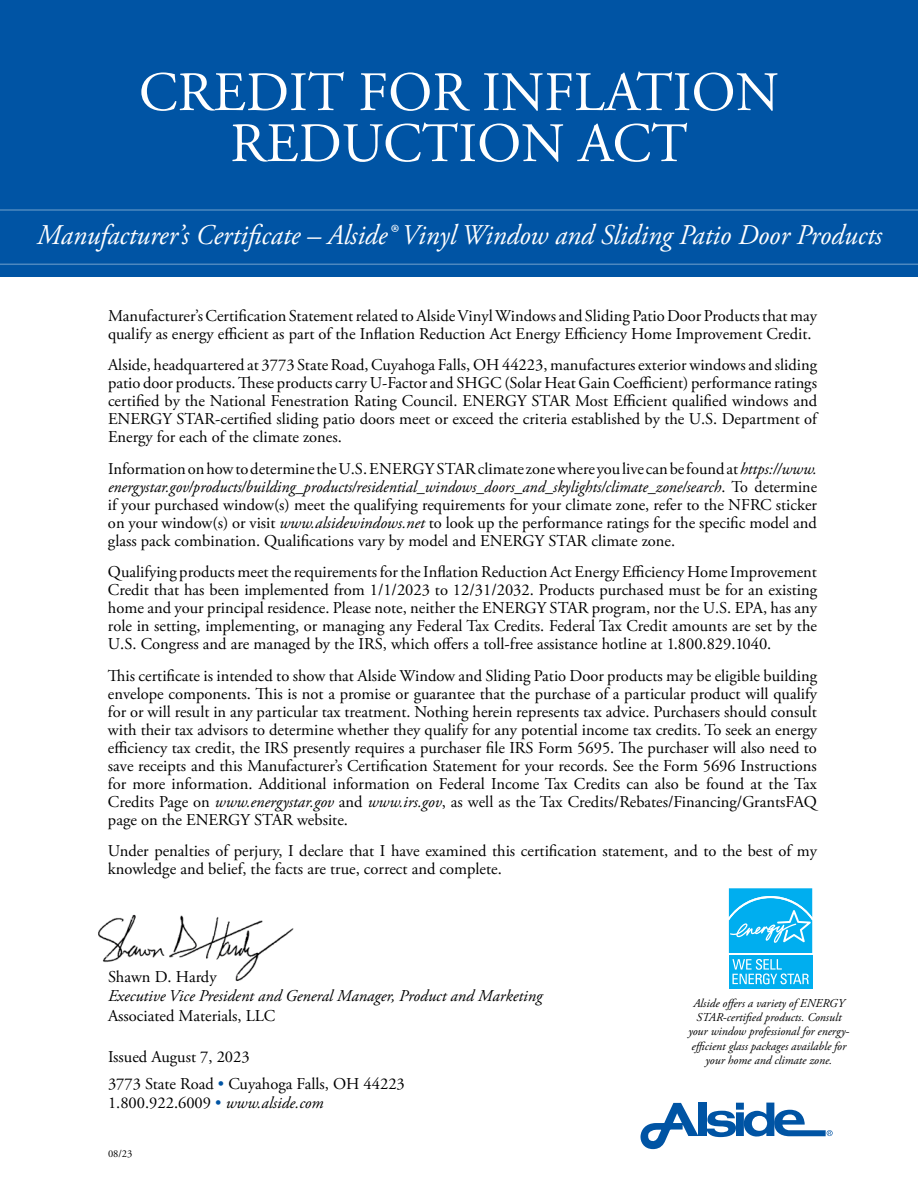
<style>
.page{position:relative;width:918px;height:1188px;background:#fff}
.page>*{position:absolute;margin:0;border:0;box-sizing:border-box;transform-origin:0 0}
.t1{font:55.5px/51px "Adobe Garamond Pro";color:#fff;text-align:center}
.t2{font:italic 28.5px "Adobe Garamond Pro";color:#fff;scale:.96 1}
.t3{font:16.5px/18px "Adobe Garamond Pro";color:#000;text-align:justify}
.t4{font:italic 16.5px "Adobe Garamond Pro";color:#000}
.t5{font:italic 12px/14.4px "Adobe Garamond Pro";color:#000;text-align:center}
.t6{font:10.5px "Adobe Garamond Pro";color:#000}
.s1{font-style:italic}
.s2{color:#0054a4}
</style>
<div class="page">
<svg style="left:728px;top:888px;width:85px;height:101px;background:#2cbcf1"></svg>
<div style="left:0;top:0;width:918px;height:276px;background:#0054a4"></div>
<hr style="left:0;top:209px;width:918px;height:2px;background:#4d88bf">
<hr style="left:0;top:264px;width:918px;height:1px;background:#4d88bf">
<img style="left:98px;top:914px;width:196px;height:67px">
<div style="left:736px;top:1103px;width:8px;height:7px;background:#0054a4"></div>
<div style="left:736px;top:1112px;width:8px;height:24px;background:#0054a4"></div>
<div style="left:699px;top:1103px;width:8px;height:33px;background:#0054a4"></div>
<svg style="left:707px;top:1111px;width:29px;height:26px"></svg>
<svg style="left:640px;top:1103px;width:58px;height:46px"></svg>
<svg style="left:744px;top:1103px;width:89px;height:34px"></svg>
<h1 class="t1" style="left:139px;top:69px;width:642px">CREDIT FOR INFLATION<br>REDUCTION ACT</h1>
<h2 class="t2" style="left:37px;top:218px;width:882px">Manufacturer’s Certificate – Alside® Vinyl Window and Sliding Patio Door Products</h2>
<p class="t3" style="left:108px;top:307px;width:711px">Manufacturer’s Certification Statement related to Alside Vinyl Windows and Sliding Patio Door Products that may qualify as energy efficient as part of the Inflation Reduction Act Energy Efficiency Home Improvement Credit.</p>
<p class="t3" style="left:108px;top:357px;width:711px">Alside, headquartered at 3773 State Road, Cuyahoga Falls, OH 44223, manufactures exterior windows and sliding patio door products. These products carry U-Factor and SHGC (Solar Heat Gain Coefficient) performance ratings certified by the National Fenestration Rating Council. ENERGY STAR Most Efficient qualified windows and ENERGY STAR-certified sliding patio doors meet or exceed the criteria established by the U.S. Department of Energy for each of the climate zones.</p>
<p class="t3" style="left:108px;top:460px;width:711px">Information on how to determine the U.S. ENERGY STAR climate zone where you live can be found at <span class="s1">https://www. energystar.gov/products/building_products/residential_windows_doors_and_skylights/climate_zone/search</span>. To determine if your purchased window(s) meet the qualifying requirements for your climate zone, refer to the NFRC sticker on your window(s) or visit <span class="s1">www.alsidewindows.net</span> to look up the performance ratings for the specific model and glass pack combination. Qualifications vary by model and ENERGY STAR climate zone.</p>
<p class="t3" style="left:108px;top:564px;width:711px">Qualifying products meet the requirements for the Inflation Reduction Act Energy Efficiency Home Improvement Credit that has been implemented from 1/1/2023 to 12/31/2032. Products purchased must be for an existing home and your principal residence. Please note, neither the ENERGY STAR program, nor the U.S. EPA, has any role in setting, implementing, or managing any Federal Tax Credits. Federal Tax Credit amounts are set by the U.S. Congress and are managed by the IRS, which offers a toll-free assistance hotline at 1.800.829.1040.</p>
<p class="t3" style="left:108px;top:667px;width:711px">This certificate is intended to show that Alside Window and Sliding Patio Door products may be eligible building envelope components. This is not a promise or guarantee that the purchase of a particular product will qualify for or will result in any particular tax treatment. Nothing herein represents tax advice. Purchasers should consult with their tax advisors to determine whether they qualify for any potential income tax credits. To seek an energy efficiency tax credit, the IRS presently requires a purchaser file IRS Form 5695. The purchaser will also need to save receipts and this Manufacturer’s Certification Statement for your records. See the Form 5696 Instructions for more information. Additional information on Federal Income Tax Credits can also be found at the Tax Credits Page on <span class="s1">www.energystar.gov</span> and <span class="s1">www.irs.gov</span>, as well as the Tax Credits/Rebates/Financing/GrantsFAQ page on the ENERGY STAR website.</p>
<p class="t3" style="left:108px;top:843px;width:711px">Under penalties of perjury, I declare that I have examined this certification statement, and to the best of my knowledge and belief, the facts are true, correct and complete.</p>
<p class="t3" style="left:108px;top:968px;width:110px">Shawn D. Hardy</p>
<p class="t4" style="left:108px;top:986px;width:436px">Executive Vice President and General Manager, Product and Marketing</p>
<p class="t3" style="left:108px;top:1007px;width:169px">Associated Materials, LLC</p>
<p class="t3" style="left:108px;top:1043px;width:298px;line-height:27px">Issued August 7, 2023<br>3773 State Road <span class="s2">•</span> Cuyahoga Falls, OH 44223</p>
<p class="t3" style="left:108px;top:1094px;width:217px">1.800.922.6009 <span class="s2">•</span> <span class="s1">www.alside.com</span></p>
<p class="t6" style="left:108px;top:1147px;width:26px">08/23</p>
<p class="t5" style="left:688px;top:996px;width:163px">Alside offers a variety of ENERGY STAR-certified products. Consult your window professional for energy&shy;efficient glass packages available for your home and climate zone.</p>
</div>
